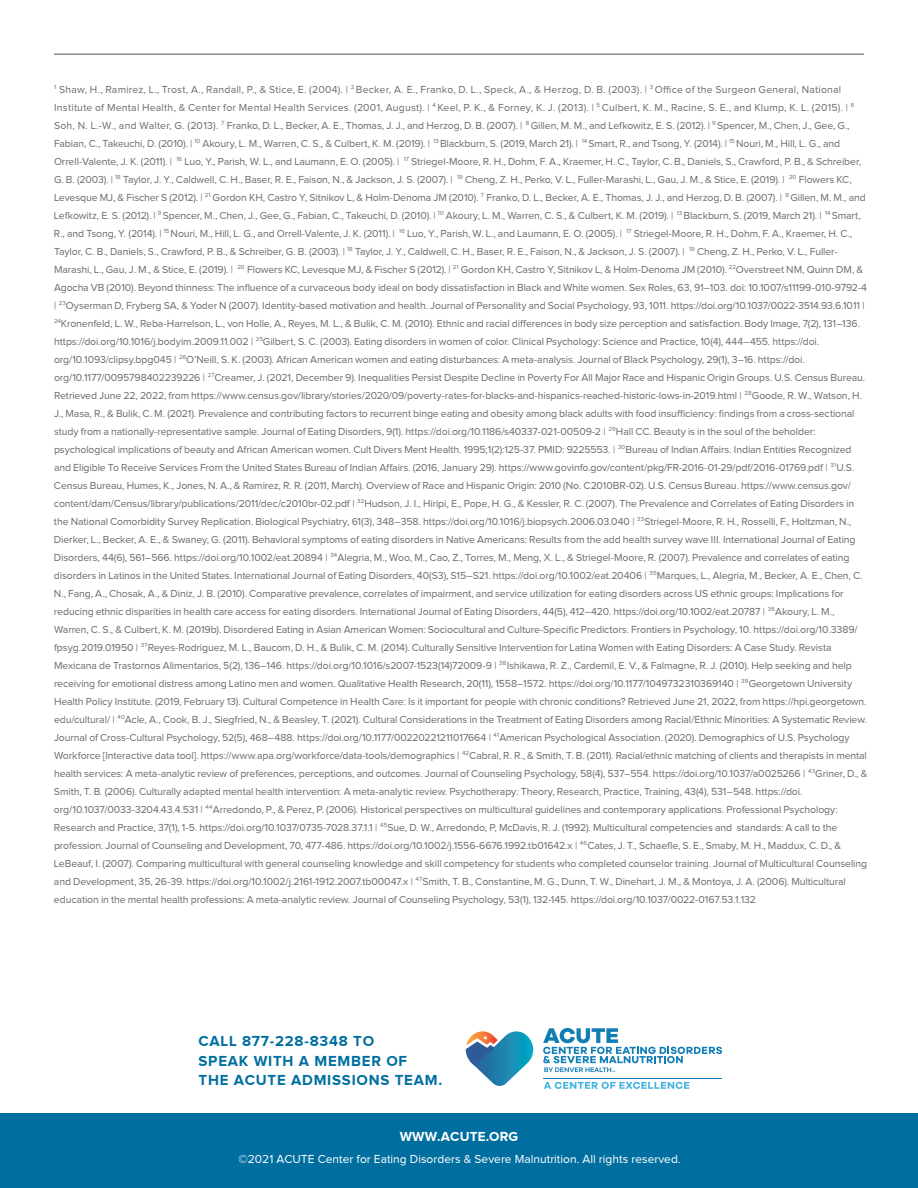
<style>
.page{position:relative;width:918px;height:1188px;background:#fff}
.page>*{position:absolute;margin:0;border:0;box-sizing:border-box;transform-origin:0 0}
.t1{font:700 15px/19.5px "Proxima Nova";letter-spacing:.05em;color:#006fa0}
.t2{font:700 13.5px "Proxima Nova";letter-spacing:.01em;color:#fff}
.t3{font:12px "Proxima Nova";color:#fff}
.t4{font:10.5px/18px "Proxima Nova";letter-spacing:-.01em;color:#6d6d6f}
</style>
<div class="page">
<svg style="left:465px;top:1031px;width:69px;height:55px"></svg>
<svg style="left:543px;top:1028px;width:179px;height:44px"></svg>
<hr style="left:544px;top:1078px;width:178px;height:1px;background:#117db5">
<svg style="left:544px;top:1082px;width:145px;height:7px"></svg>
<div style="left:0;top:1114px;width:918px;height:74px;background:#006fa0"></div>
<hr style="left:54px;top:54px;width:810px;height:1px;background:#525759">
<p class="t4" style="left:54px;top:80px;width:815px"><sup>1</sup> Shaw, H., Ramirez, L., Trost, A., Randall, P., &amp; Stice, E. (2004). | <sup>2</sup> Becker, A. E., Franko, D. L., Speck, A., &amp; Herzog, D. B. (2003). | <sup>3</sup> Office of the Surgeon General, National Institute of Mental Health, &amp; Center for Mental Health Services. (2001, August). | <sup>4</sup> Keel, P. K., &amp; Forney, K. J. (2013). | <sup>5</sup> Culbert, K. M., Racine, S. E., and Klump, K. L. (2015). | <sup>6<br></sup>Soh, N. L.-W., and Walter, G. (2013). <sup>7</sup> Franko, D. L., Becker, A. E., Thomas, J. J., and Herzog, D. B. (2007). | <sup>8</sup> Gillen, M. M., and Lefkowitz, E. S. (2012). | <sup>9</sup> Spencer, M., Chen, J., Gee, G., Fabian, C., Takeuchi, D. (2010). | <sup>10</sup> Akoury, L. M., Warren, C. S., &amp; Culbert, K. M. (2019). | <sup>13</sup> Blackburn, S. (2019, March 21). | <sup>14</sup> Smart, R., and Tsong, Y. (2014). | <sup>15</sup> Nouri, M., Hill, L. G., and Orrell-Valente, J. K. (2011). | <sup>16</sup> Luo, Y., Parish, W. L., and Laumann, E. O. (2005). | <sup>17</sup> Striegel-Moore, R. H., Dohm, F. A., Kraemer, H. C., Taylor, C. B., Daniels, S., Crawford, P. B., &amp; Schreiber, G. B. (2003). | <sup>18</sup> Taylor, J. Y., Caldwell, C. H., Baser, R. E., Faison, N., &amp; Jackson, J. S. (2007). | <sup>19</sup> Cheng, Z. H., Perko, V. L., Fuller-Marashi, L., Gau, J. M., &amp; Stice, E. (2019). | <sup>20</sup> Flowers KC, Levesque MJ, &amp; Fischer S (2012). | <sup>21</sup> Gordon KH, Castro Y, Sitnikov L, &amp; Holm-Denoma JM (2010). <sup>7</sup> Franko, D. L., Becker, A. E., Thomas, J. J., and Herzog, D. B. (2007). | <sup>8</sup> Gillen, M. M., and Lefkowitz, E. S. (2012). | <sup>9</sup> Spencer, M., Chen, J., Gee, G., Fabian, C., Takeuchi, D. (2010). | <sup>10</sup> Akoury, L. M., Warren, C. S., &amp; Culbert, K. M. (2019). | <sup>13</sup> Blackburn, S. (2019, March 21). | <sup>14</sup> Smart, R., and Tsong, Y. (2014). | <sup>15</sup> Nouri, M., Hill, L. G., and Orrell-Valente, J. K. (2011). | <sup>16</sup> Luo, Y., Parish, W. L., and Laumann, E. O. (2005). | <sup>17</sup> Striegel-Moore, R. H., Dohm, F. A., Kraemer, H. C., Taylor, C. B., Daniels, S., Crawford, P. B., &amp; Schreiber, G. B. (2003). | <sup>18</sup> Taylor, J. Y., Caldwell, C. H., Baser, R. E., Faison, N., &amp; Jackson, J. S. (2007). | <sup>19</sup> Cheng, Z. H., Perko, V. L., Fuller-Marashi, L., Gau, J. M., &amp; Stice, E. (2019). | <sup>20</sup> Flowers KC, Levesque MJ, &amp; Fischer S (2012). | <sup>21</sup> Gordon KH, Castro Y, Sitnikov L, &amp; Holm-Denoma JM (2010). <sup>22</sup>Overstreet NM, Quinn DM, &amp; Agocha VB (2010). Beyond thinness: The influence of a curvaceous body ideal on body dissatisfaction in Black and White women. Sex Roles, 63, 91–103. doi: 10.1007/s11199-010-9792-4 | <sup>23</sup>Oyserman D, Fryberg SA, &amp; Yoder N (2007). Identity-based motivation and health. Journal of Personality and Social Psychology, 93, 1011. https://doi.org/10.1037/0022-3514.93.6.1011 | <sup>24</sup>Kronenfeld, L. W., Reba-Harrelson, L., von Holle, A., Reyes, M. L., &amp; Bulik, C. M. (2010). Ethnic and racial differences in body size perception and satisfaction. Body Image, 7(2), 131–136. https://doi.org/10.1016/j.bodyim.2009.11.002 | <sup>25</sup>Gilbert, S. C. (2003). Eating disorders in women of color. Clinical Psychology: Science and Practice, 10(4), 444–455. https://doi. org/10.1093/clipsy.bpg045 | <sup>26</sup>O’Neill, S. K. (2003). African American women and eating disturbances: A meta-analysis. Journal of Black Psychology, 29(1), 3–16. https://doi. org/10.1177/0095798402239226 | <sup>27</sup>Creamer, J. (2021, December 9). Inequalities Persist Despite Decline in Poverty For All Major Race and Hispanic Origin Groups. U.S. Census Bureau.<br>Retrieved June 22, 2022, from https://www.census.gov/library/stories/2020/09/poverty-rates-for-blacks-and-hispanics-reached-historic-lows-in-2019.html | <sup>28</sup>Goode, R. W., Watson, H.<br>J., Masa, R., &amp; Bulik, C. M. (2021). Prevalence and contributing factors to recurrent binge eating and obesity among black adults with food insufficiency: findings from a cross-sectional study from a nationally-representative sample. Journal of Eating Disorders, 9(1). https://doi.org/10.1186/s40337-021-00509-2 | <sup>29</sup>Hall CC. Beauty is in the soul of the beholder: psychological implications of beauty and African American women. Cult Divers Ment Health. 1995;1(2):125-37. PMID: 9225553. | <sup>30</sup>Bureau of Indian Affairs. Indian Entities Recognized and Eligible To Receive Services From the United States Bureau of Indian Affairs. (2016, January 29). https://www.govinfo.gov/content/pkg/FR-2016-01-29/pdf/2016-01769.pdf | <sup>31</sup>U.S.<br>Census Bureau, Humes, K., Jones, N. A., &amp; Ramirez, R. R. (2011, March). Overview of Race and Hispanic Origin: 2010 (No. C2010BR-02). U.S. Census Bureau. https://www.census.gov/ content/dam/Census/library/publications/2011/dec/c2010br-02.pdf | <sup>32</sup>Hudson, J. I., Hiripi, E., Pope, H. G., &amp; Kessler, R. C. (2007). The Prevalence and Correlates of Eating Disorders in the National Comorbidity Survey Replication. Biological Psychiatry, 61(3), 348–358. https://doi.org/10.1016/j.biopsych.2006.03.040 | <sup>33</sup>Striegel-Moore, R. H., Rosselli, F., Holtzman, N., Dierker, L., Becker, A. E., &amp; Swaney, G. (2011). Behavioral symptoms of eating disorders in Native Americans: Results from the add health survey wave III. International Journal of Eating Disorders, 44(6), 561–566. https://doi.org/10.1002/eat.20894 | <sup>34</sup>Alegria, M., Woo, M., Cao, Z., Torres, M., Meng, X. L., &amp; Striegel-Moore, R. (2007). Prevalence and correlates of eating disorders in Latinos in the United States. International Journal of Eating Disorders, 40(S3), S15–S21. https://doi.org/10.1002/eat.20406 | <sup>35</sup>Marques, L., Alegria, M., Becker, A. E., Chen, C.<br>N., Fang, A., Chosak, A., &amp; Diniz, J. B. (2010). Comparative prevalence, correlates of impairment, and service utilization for eating disorders across US ethnic groups: Implications for reducing ethnic disparities in health care access for eating disorders. International Journal of Eating Disorders, 44(5), 412–420. https://doi.org/10.1002/eat.20787 | <sup>36</sup>Akoury, L. M., Warren, C. S., &amp; Culbert, K. M. (2019b). Disordered Eating in Asian American Women: Sociocultural and Culture-Specific Predictors. Frontiers in Psychology, 10. https://doi.org/10.3389/ fpsyg.2019.01950 | <sup>37</sup>Reyes-Rodriguez, M. L., Baucom, D. H., &amp; Bulik, C. M. (2014). Culturally Sensitive Intervention for Latina Women with Eating Disorders: A Case Study. Revista Mexicana de Trastornos Alimentarios, 5(2), 136–146. https://doi.org/10.1016/s2007-1523(14)72009-9 | <sup>38</sup>Ishikawa, R. Z., Cardemil, E. V., &amp; Falmagne, R. J. (2010). Help seeking and help receiving for emotional distress among Latino men and women. Qualitative Health Research, 20(11), 1558–1572. https://doi.org/10.1177/1049732310369140 | <sup>39</sup>Georgetown University Health Policy Institute. (2019, February 13). Cultural Competence in Health Care: Is it important for people with chronic conditions? Retrieved June 21, 2022, from https://hpi.georgetown. edu/cultural/ | <sup>40</sup>Acle, A., Cook, B. J., Siegfried, N., &amp; Beasley, T. (2021). Cultural Considerations in the Treatment of Eating Disorders among Racial/Ethnic Minorities: A Systematic Review.<br>Journal of Cross-Cultural Psychology, 52(5), 468–488. https://doi.org/10.1177/00220221211017664 | <sup>41</sup>American Psychological Association. (2020). Demographics of U.S. Psychology Workforce [Interactive data tool]. https://www.apa.org/workforce/data-tools/demographics | <sup>42</sup>Cabral, R. R., &amp; Smith, T. B. (2011). Racial/ethnic matching of clients and therapists in mental health services: A meta-analytic review of preferences, perceptions, and outcomes. Journal of Counseling Psychology, 58(4), 537–554. https://doi.org/10.1037/a0025266 | <sup>43</sup>Griner, D., &amp; Smith, T. B. (2006). Culturally adapted mental health intervention: A meta-analytic review. Psychotherapy: Theory, Research, Practice, Training, 43(4), 531–548. https://doi. org/10.1037/0033-3204.43.4.531 | <sup>44</sup>Arredondo, P., &amp; Perez, P. (2006). Historical perspectives on multicultural guidelines and contemporary applications. Professional Psychology:<br>Research and Practice, 37(1), 1-5. https://doi.org/10.1037/0735-7028.37.1.1 | <sup>45</sup>Sue, D. W., Arredondo, P, McDavis, R. J. (1992). Multicultural competencies and standards: A call to the profession. Journal of Counseling and Development, 70, 477-486. https://doi.org/10.1002/j.1556-6676.1992.tb01642.x | <sup>46</sup>Cates, J. T., Schaefle, S. E., Smaby, M. H., Maddux, C. D., &amp; LeBeauf, I. (2007). Comparing multicultural with general counseling knowledge and skill competency for students who completed counselor training. Journal of Multicultural Counseling and Development, 35, 26-39. https://doi.org/10.1002/j.2161-1912.2007.tb00047.x | <sup>47</sup>Smith, T. B., Constantine, M. G., Dunn, T. W., Dinehart, J. M., &amp; Montoya, J. A. (2006). Multicultural education in the mental health professions: A meta-analytic review. Journal of Counseling Psychology, 53(1), 132-145. https://doi.org/10.1037/0022-0167.53.1.132</p>
<p class="t1" style="left:199px;top:1031px;width:245px">CALL 877-228-8348 TO<br>SPEAK WITH A MEMBER OF<br>THE ACUTE ADMISSIONS TEAM.</p>
<p class="t2" style="left:400px;top:1129px;width:120px">WWW.ACUTE.ORG</p>
<p class="t3" style="left:239px;top:1153px;width:444px">©2021 ACUTE Center for Eating Disorders &amp; Severe Malnutrition. All rights reserved.</p>
</div>
